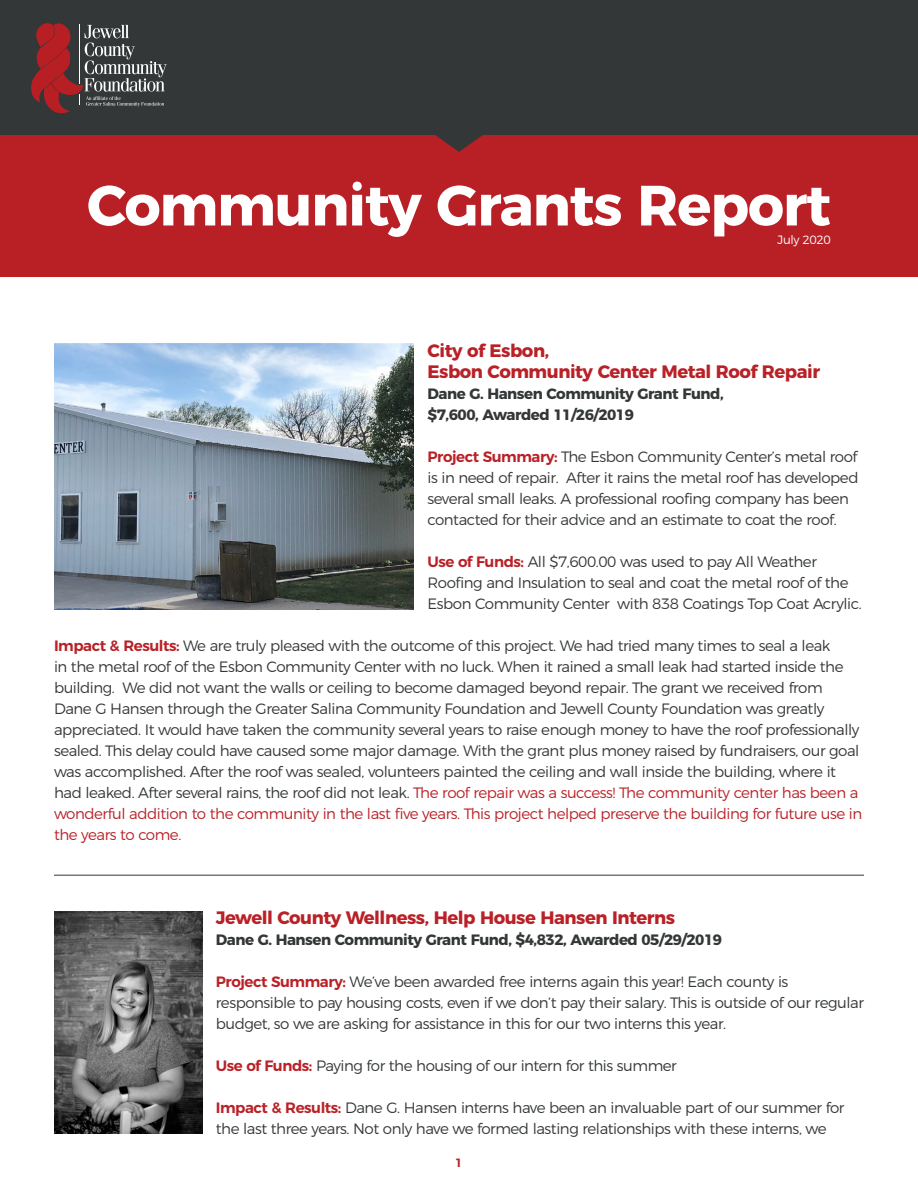
<style>
.page{position:relative;width:918px;height:1188px;background:#fff}
.page>*{position:absolute;margin:0;border:0;box-sizing:border-box;transform-origin:0 0}
.t1{font:700 56.7px "Montserrat";letter-spacing:-.02em;color:#fff}
.t2{font:700 18px/21px "Montserrat";letter-spacing:-.025em;color:#b92127}
.t3{font:300 15px/21px "Montserrat";letter-spacing:-.03em;color:#343738}
.t4{font:700 15px/21px "Montserrat";letter-spacing:-.03em;color:#343738}
.t5{font:300 12px "Montserrat";letter-spacing:-.03em;color:#fff}
.t6{font:600 12px "Montserrat";color:#b92026}
.s1{font-weight:600;color:#b92127}
.s2{color:#b92127}
</style>
<div class="page">
<div style="left:0;top:135px;width:918px;height:141px;background:#b92026"></div>
<div style="left:0;top:0;width:918px;height:135px;background:#343738"></div>
<svg style="left:31px;top:23px;width:136px;height:90px"></svg>
<svg style="left:435px;top:135px;width:48px;height:17px"></svg>
<img style="left:54px;top:343px;width:360px;height:266px">
<hr style="left:54px;top:875px;width:810px;height:1px;background:#343738">
<img style="left:54px;top:912px;width:148px;height:222px">
<p class="t1" style="left:87px;top:159px;width:745px">Community Grants Report</p>
<p class="t5" style="left:778px;top:230px;width:55px">July 2020</p>
<p class="t2" style="left:428px;top:338px;width:394px">City of Esbon,<br>Esbon Community Center Metal Roof Repair</p>
<p class="t4" style="left:428px;top:382px;width:298px">Dane G. Hansen Community Grant Fund, $7,600, Awarded 11/26/2019</p>
<p class="t3" style="left:428px;top:444px;width:433px"><span class="s1">Project Summary:</span> The Esbon Community Center’s metal roof is in need of repair. After it rains the metal roof has developed several small leaks. A professional roofing company has been contacted for their advice and an estimate to coat the roof.</p>
<p class="t3" style="left:428px;top:549px;width:436px"><span class="s1">Use of Funds:</span> All $7,600.00 was used to pay All Weather<br>Roofing and Insulation to seal and coat the metal roof of the<br>Esbon Community Center with 838 Coatings Top Coat Acrylic.</p>
<p class="t3" style="left:54px;top:633px;width:810px"><span class="s1">Impact &amp; Results:</span> We are truly pleased with the outcome of this project. We had tried many times to seal a leak<br>in the metal roof of the Esbon Community Center with no luck. When it rained a small leak had started inside the building. We did not want the walls or ceiling to become damaged beyond repair. The grant we received from Dane G Hansen through the Greater Salina Community Foundation and Jewell County Foundation was greatly appreciated. It would have taken the community several years to raise enough money to have the roof professionally sealed. This delay could have caused some major damage. With the grant plus money raised by fundraisers, our goal was accomplished. After the roof was sealed, volunteers painted the ceiling and wall inside the building, where it had leaked. After several rains, the roof did not leak. <span class="s2">The roof repair was a success! The community center has been a wonderful addition to the community in the last five years. This project helped preserve the building for future use in the years to come.</span></p>
<p class="t2" style="left:216px;top:905px;width:461px">Jewell County Wellness, Help House Hansen Interns</p>
<p class="t4" style="left:216px;top:928px;width:508px">Dane G. Hansen Community Grant Fund, $4,832, Awarded 05/29/2019</p>
<p class="t3" style="left:216px;top:969px;width:650px"><span class="s1">Project Summary:</span> We’ve been awarded free interns again this year! Each county is responsible to pay housing costs, even if we don’t pay their salary. This is outside of our regular budget, so we are asking for assistance in this for our two interns this year.</p>
<p class="t3" style="left:216px;top:1053px;width:463px"><span class="s1">Use of Funds:</span> Paying for the housing of our intern for this summer</p>
<p class="t3" style="left:216px;top:1095px;width:630px"><span class="s1">Impact &amp; Results:</span> Dane G. Hansen interns have been an invaluable part of our summer for the last three years. Not only have we formed lasting relationships with these interns, we</p>
<p class="t6" style="left:455px;top:1153px;width:9px">1</p>
</div>
